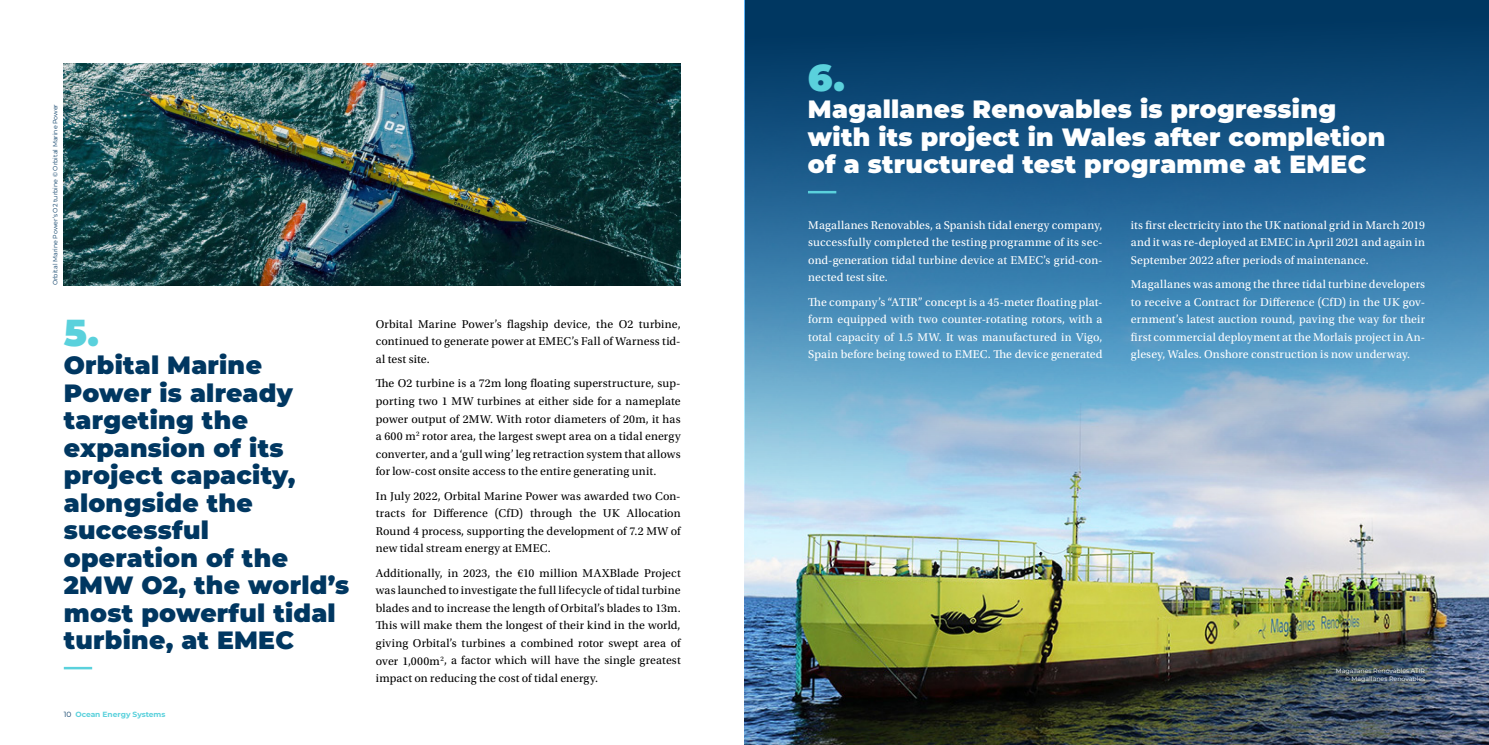
<style>
.page{position:relative;width:1489px;height:745px;background:#fff}
.page>*{position:absolute;margin:0;border:0;box-sizing:border-box;transform-origin:0 0}
.t1{font:900 37.5px "Montserrat";color:#5ad1dc}
.t2{font:900 25px/27.5px "Montserrat";letter-spacing:.01em;color:#003761}
.t3{font:900 25px/27.5px "Montserrat";letter-spacing:.01em;color:#fff}
.t4{font:11.88px/17.5px "Utopia Std";letter-spacing:.01em;color:#000;text-align:justify}
.t5{font:11.88px/17.5px "Utopia Std";letter-spacing:.01em;color:#fff;text-align:justify}
.t6{font:700 7.5px "Montserrat";color:#5ad1dc}
.t7{font:6.25px "Montserrat";color:#003761}
.t8{font:6.25px/7.5px "Montserrat";color:#fff;text-align:right}
.s1{font-weight:400;color:#003761}
</style>
<div class="page">
<img style="left:744px;top:0;width:744px;height:744px">
<img style="left:745px;top:0;width:743px;height:709px">
<img style="left:64px;top:64px;width:616px;height:221px">
<hr style="left:808px;top:191px;width:28px;height:2px;background:#5ad1dc">
<hr style="left:64px;top:666px;width:28px;height:3px;background:#5ad1dc">
<p class="t7" style="left:51px;top:285px;width:183px;rotate:-90deg">Orbital Marine Power’s O2 turbine © Orbital Marine Power</p>
<h1 class="t1" style="left:64px;top:305px;width:36px">5.</h1>
<h2 class="t2" style="left:64px;top:349px;width:287px">Orbital Marine<br>Power is already targeting the expansion of its project capacity, alongside the successful operation of the<br>2MW O2, the world’s most powerful tidal turbine, at EMEC</h2>
<p class="t6" style="left:64px;top:708px;width:103px"><span class="s1">10</span> Ocean Energy Systems</p>
<p class="t4" style="left:376px;top:315px;width:306px">Orbital Marine Power’s flagship device, the O2 turbine, continued to generate power at EMEC’s Fall of Warness tid&shy;al test site.</p>
<p class="t4" style="left:376px;top:375px;width:306px">The O2 turbine is a 72m long floating superstructure, sup&shy;porting two 1 MW turbines at either side for a nameplate power output of 2MW. With rotor diameters of 20m, it has a 600 m<sup>2</sup> rotor area, the largest swept area on a tidal energy converter, and a ‘gull wing’ leg retraction system that allows for low-cost onsite access to the entire generating unit.</p>
<p class="t4" style="left:376px;top:487px;width:306px">In July 2022, Orbital Marine Power was awarded two Con&shy;tracts for Difference (CfD) through the UK Allocation Round 4 process, supporting the development of 7.2 MW of new tidal stream energy at EMEC.</p>
<p class="t4" style="left:376px;top:564px;width:306px">Additionally, in 2023, the €10 million MAXBlade Project was launched to investigate the full lifecycle of tidal turbine blades and to increase the length of Orbital’s blades to 13m.<br>This will make them the longest of their kind in the world, giving Orbital’s turbines a combined rotor swept area of over 1,000m<sup>2</sup>, a factor which will have the single greatest impact on reducing the cost of tidal energy.</p>
<h1 class="t1" style="left:808px;top:49px;width:38px">6.</h1>
<h2 class="t3" style="left:808px;top:94px;width:579px">Magallanes Renovables is progressing with its project in Wales after completion of a structured test programme at EMEC</h2>
<p class="t5" style="left:808px;top:216px;width:296px">Magallanes Renovables, a Spanish tidal energy company, successfully completed the testing programme of its sec&shy;ond-generation tidal turbine device at EMEC’s grid-con&shy;nected test site.</p>
<p class="t5" style="left:808px;top:293px;width:296px">The company’s “ATIR” concept is a 45-meter floating plat&shy;form equipped with two counter-rotating rotors, with a total capacity of 1.5 MW. It was manufactured in Vigo, Spain before being towed to EMEC. The device generated</p>
<p class="t5" style="left:1130px;top:216px;width:296px">its first electricity into the UK national grid in March 2019 and it was re-deployed at EMEC in April 2021 and again in September 2022 after periods of maintenance.</p>
<p class="t5" style="left:1130px;top:275px;width:296px">Magallanes was among the three tidal turbine developers to receive a Contract for Difference (CfD) in the UK gov&shy;ernment’s latest auction round, paving the way for their first commercial deployment at the Morlais project in An&shy;glesey, Wales. Onshore construction is now underway.</p>
<p class="t8" style="left:1335px;top:666px;width:91px">Magallanes Renovables ATIR © Magallanes Renovables</p>
</div>
